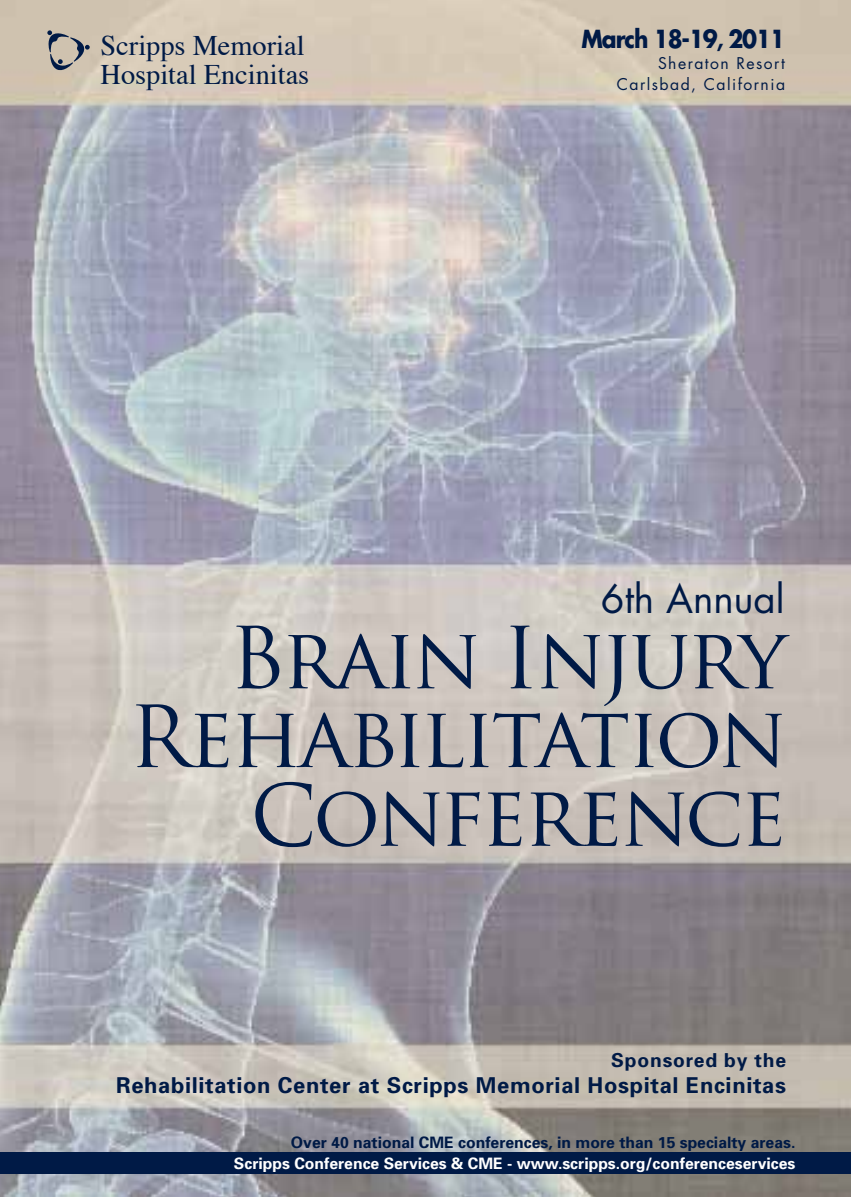
<style>
.page{position:relative;width:851px;height:1197px;background:#fff}
.page>*{position:absolute;margin:0;border:0;box-sizing:border-box;transform-origin:0 0}
.t1{font:83.12px/78.8px "Trajan Pro";letter-spacing:-.035em;color:#001a46;text-align:right}
.t2{font:38.5px "Futura";color:#001a46}
.t3{font:28.35px/29.4px "Times";color:#001a46}
.t4{font:700 24.32px "Futura";letter-spacing:-.05em;color:#001a46;scale:.9 1}
.t5{font:700 21.88px "Univers";letter-spacing:.03em;color:#001a46}
.t6{font:700 19.25px "Univers";letter-spacing:.04em;color:#001a46}
.t7{font:700 15.75px "Univers";color:#fff}
.t8{font:700 15.75px "Univers";color:#001a46}
.t9{font:15.75px/21px "Futura";letter-spacing:.09em;color:#001a46;text-align:right}
.s1{font-size:22.05px}
</style>
<div class="page">
<img style="left:0;top:0;width:850px;height:1197px">
<div style="left:0;top:1153px;width:850px;height:21px;background:#001a46"></div>
<svg style="left:46px;top:30px;width:44px;height:42px;background:#a6a09a"></svg>
<h3 class="t3" style="left:100px;top:28px;width:210px">Scripps Memorial<br>Hospital Encinitas</h3>
<h3 class="t4" style="left:581px;top:23px;width:227px">March 18-19<span class="s1">,</span> 2011</h3>
<p class="t9" style="left:616px;top:53px;width:170px">Sheraton Resort<br>Carlsbad, California</p>
<h2 class="t2" style="left:601px;top:574px;width:185px">6th Annual</h2>
<h1 class="t1" style="left:128px;top:618px;width:659px">Brain Injury<br>Rehabilitation<br>Conference</h1>
<p class="t6" style="left:611px;top:1047px;width:176px">Sponsored by the</p>
<h3 class="t5" style="left:116px;top:1071px;width:671px">Rehabilitation Center at Scripps Memorial Hospital Encinitas</h3>
<p class="t8" style="left:291px;top:1132px;width:506px">Over 40 national CME conferences, in more than 15 specialty areas.</p>
<p class="t7" style="left:234px;top:1153px;width:563px">Scripps Conference Services &amp; CME - www.scripps.org/conferenceservices</p>
</div>
